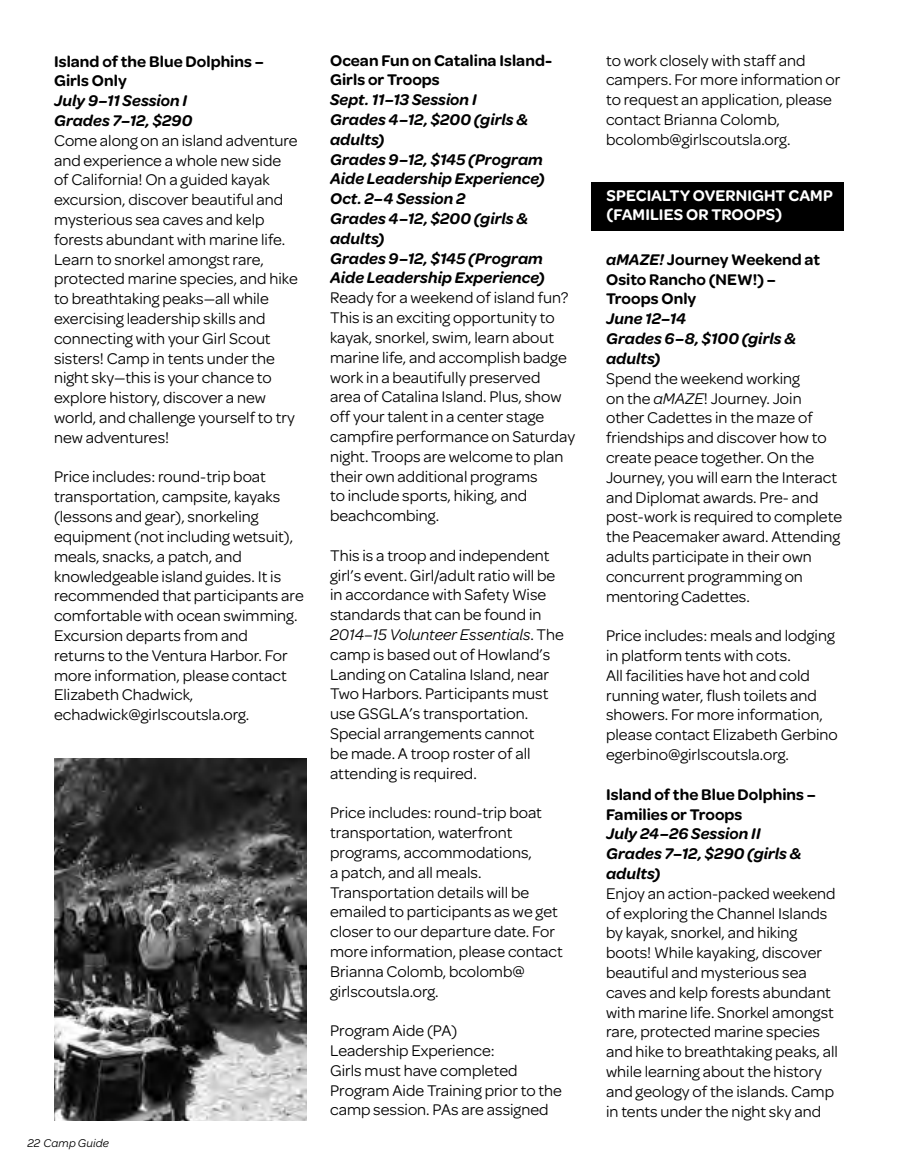
<style>
.page{position:relative;width:905px;height:1175px;background:#fff}
.page>*{position:absolute;margin:0;border:0;box-sizing:border-box;transform-origin:0 0}
.t1{font:16.5px/19.8px "Omnes Girl Scouts";color:#000}
.t2{font:italic 600 16.5px/19.8px "Omnes Girl Scouts";letter-spacing:.005em;color:#000}
.t3{font:600 16.5px/19.8px "Omnes Girl Scouts";color:#000}
.t4{font:600 16.5px/19.8px "Omnes Girl Scouts";letter-spacing:.005em;color:#fff}
.t5{font:italic 12px "Omnes Girl Scouts";letter-spacing:.015em;color:#000}
.s1{font-style:italic}
</style>
<div class="page">
<div style="left:591px;top:182px;width:253px;height:49px;background:#000"></div>
<img style="left:54px;top:758px;width:252px;height:362px">
<p class="t3" style="left:54px;top:50px;width:211px">Island of the Blue Dolphins –<br>Girls Only</p>
<p class="t2" style="left:54px;top:90px;width:140px">July 9–11 Session I<br>Grades 7–12, $290</p>
<p class="t1" style="left:54px;top:129px;width:245px">Come along on an island adventure and experience a whole new side of California! On a guided kayak excursion, discover beautiful and mysterious sea caves and kelp forests abundant with marine life.<br>Learn to snorkel amongst rare, protected marine species, and hike to breathtaking peaks—all while exercising leadership skills and connecting with your Girl Scout sisters! Camp in tents under the night sky—this is your chance to explore history, discover a new world, and challenge yourself to try new adventures!</p>
<p class="t1" style="left:54px;top:466px;width:251px">Price includes: round-trip boat transportation, campsite, kayaks (lessons and gear), snorkeling equipment (not including wetsuit), meals, snacks, a patch, and knowledgeable island guides. It is recommended that participants are comfortable with ocean swimming.<br>Excursion departs from and<br>returns to the Ventura Harbor. For more information, please contact<br>Elizabeth Chadwick, echadwick@girlscoutsla.org.</p>
<p class="t5" style="left:27px;top:1134px;width:83px">22 Camp Guide</p>
<p class="t3" style="left:330px;top:49px;width:224px">Ocean Fun on Catalina Island-<br>Girls or Troops</p>
<p class="t2" style="left:330px;top:89px;width:216px">Sept. 11–13 Session I<br>Grades 4–12, $200 (girls &amp; adults)<br>Grades 9–12, $145 (Program<br>Aide Leadership Experience)<br>Oct. 2–4 Session 2<br>Grades 4–12, $200 (girls &amp; adults)<br>Grades 9–12, $145 (Program<br>Aide Leadership Experience)</p>
<p class="t1" style="left:330px;top:287px;width:246px">Ready for a weekend of island fun?<br>This is an exciting opportunity to kayak, snorkel, swim, learn about marine life, and accomplish badge work in a beautifully preserved area of Catalina Island. Plus, show off your talent in a center stage campfire performance on Saturday night. Troops are welcome to plan their own additional programs<br>to include sports, hiking, and beachcombing.</p>
<p class="t1" style="left:330px;top:544px;width:235px">This is a troop and independent girl’s event. Girl/adult ratio will be in accordance with Safety Wise standards that can be found in<br><span class="s1">2014–15 Volunteer Essentials</span>. The camp is based out of Howland’s<br>Landing on Catalina Island, near<br>Two Harbors. Participants must use GSGLA’s transportation.<br>Special arrangements cannot<br>be made. A troop roster of all attending is required.</p>
<p class="t1" style="left:330px;top:802px;width:234px">Price includes: round-trip boat transportation, waterfront programs, accommodations,<br>a patch, and all meals.<br>Transportation details will be emailed to participants as we get closer to our departure date. For more information, please contact<br>Brianna Colomb, bcolomb@ girlscoutsla.org.</p>
<p class="t1" style="left:330px;top:1019px;width:233px">Program Aide (PA)<br>Leadership Experience:<br>Girls must have completed<br>Program Aide Training prior to the camp session. PAs are assigned</p>
<p class="t1" style="left:606px;top:49px;width:236px">to work closely with staff and campers. For more information or to request an application, please contact Brianna Colomb, bcolomb@girlscoutsla.org.</p>
<p class="t4" style="left:606px;top:184px;width:228px">SPECIALTY OVERNIGHT CAMP (FAMILIES OR TROOPS)</p>
<p class="t3" style="left:606px;top:248px;width:215px"><span class="s1">aMAZE!</span> Journey Weekend at<br>Osito Rancho (NEW!) –<br>Troops Only</p>
<p class="t2" style="left:606px;top:308px;width:191px">June 12–14<br>Grades 6–8, $100 (girls &amp; adults)</p>
<p class="t1" style="left:606px;top:367px;width:237px">Spend the weekend working<br>on the <span class="s1">aMAZE</span>! Journey. Join other Cadettes in the maze of friendships and discover how to create peace together. On the<br>Journey, you will earn the Interact and Diplomat awards. Pre- and post-work is required to complete the Peacemaker award. Attending adults participate in their own concurrent programming on mentoring Cadettes.</p>
<p class="t1" style="left:606px;top:625px;width:233px">Price includes: meals and lodging in platform tents with cots.<br>All facilities have hot and cold running water, flush toilets and showers. For more information, please contact Elizabeth Gerbino egerbino@girlscoutsla.org.</p>
<p class="t3" style="left:606px;top:783px;width:211px">Island of the Blue Dolphins –<br>Families or Troops</p>
<p class="t2" style="left:606px;top:823px;width:197px">July 24–26 Session II<br>Grades 7–12, $290 (girls &amp; adults)</p>
<p class="t1" style="left:606px;top:882px;width:233px">Enjoy an action-packed weekend of exploring the Channel Islands by kayak, snorkel, and hiking boots! While kayaking, discover beautiful and mysterious sea caves and kelp forests abundant with marine life. Snorkel amongst rare, protected marine species and hike to breathtaking peaks, all while learning about the history and geology of the islands. Camp in tents under the night sky and</p>
</div>
